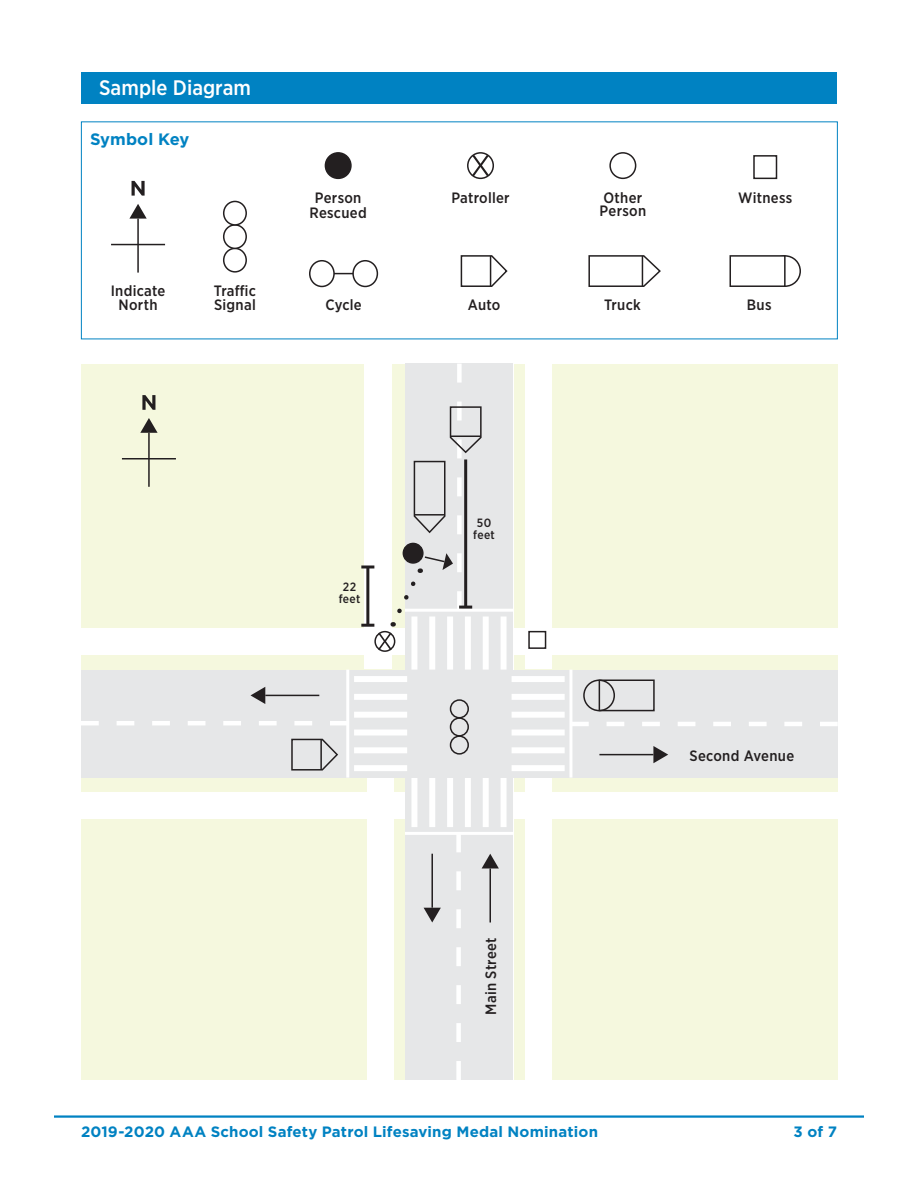
<style>
.page{position:relative;width:918px;height:1188px;background:#fff}
.page>*{position:absolute;margin:0;border:0;box-sizing:border-box;transform-origin:0 0}
.t1{font:500 21px "Gotham Narrow";color:#fff}
.t2{font:700 16.5px "Gotham";color:#0082c2}
.t3{font:500 15px/13.5px "Gotham Narrow";letter-spacing:.02em;color:#231f20;text-align:center}
.t4{font:700 15px "Gotham";letter-spacing:.01em;color:#0082c2}
.t5{font:500 12px/12px "Gotham Narrow";letter-spacing:.025em;color:#231f20;text-align:center}
</style>
<div class="page">
<hr style="left:54px;top:1115px;width:810px;height:3px;background:#0082c2">
<div style="left:81px;top:364px;width:324px;height:306px;background:#f5f8de"></div>
<div style="left:514px;top:364px;width:324px;height:306px;background:#f5f8de"></div>
<div style="left:81px;top:774px;width:324px;height:306px;background:#f5f8de"></div>
<div style="left:514px;top:774px;width:324px;height:306px;background:#f5f8de"></div>
<div style="left:405px;top:364px;width:108px;height:716px;background:#e6e7e8"></div>
<hr style="left:405px;top:609px;width:108px;height:3px;background:#fff">
<div style="left:411px;top:616px;width:6px;height:54px;background:#fff"></div>
<div style="left:429px;top:616px;width:6px;height:54px;background:#fff"></div>
<div style="left:447px;top:616px;width:6px;height:54px;background:#fff"></div>
<div style="left:465px;top:616px;width:6px;height:54px;background:#fff"></div>
<div style="left:483px;top:616px;width:6px;height:54px;background:#fff"></div>
<div style="left:501px;top:616px;width:6px;height:54px;background:#fff"></div>
<svg style="left:456px;top:835px;width:5px;height:245px"></svg>
<hr style="left:405px;top:832px;width:108px;height:3px;background:#fff">
<div style="left:501px;top:774px;width:6px;height:53px;background:#fff"></div>
<div style="left:483px;top:774px;width:6px;height:53px;background:#fff"></div>
<div style="left:465px;top:774px;width:6px;height:53px;background:#fff"></div>
<div style="left:447px;top:774px;width:6px;height:53px;background:#fff"></div>
<div style="left:429px;top:774px;width:6px;height:53px;background:#fff"></div>
<div style="left:411px;top:774px;width:6px;height:53px;background:#fff"></div>
<div style="left:81px;top:670px;width:757px;height:108px;background:#e6e7e8"></div>
<svg style="left:572px;top:722px;width:266px;height:4px"></svg>
<hr style="left:569px;top:670px;width:3px;height:108px;background:#fff">
<div style="left:512px;top:676px;width:53px;height:6px;background:#fff"></div>
<div style="left:512px;top:694px;width:53px;height:6px;background:#fff"></div>
<div style="left:512px;top:712px;width:53px;height:6px;background:#fff"></div>
<div style="left:512px;top:730px;width:53px;height:6px;background:#fff"></div>
<div style="left:512px;top:747px;width:53px;height:6px;background:#fff"></div>
<div style="left:512px;top:765px;width:53px;height:6px;background:#fff"></div>
<svg style="left:81px;top:721px;width:265px;height:4px"></svg>
<hr style="left:346px;top:670px;width:3px;height:108px;background:#fff">
<div style="left:354px;top:765px;width:53px;height:6px;background:#fff"></div>
<div style="left:354px;top:747px;width:53px;height:6px;background:#fff"></div>
<div style="left:354px;top:730px;width:53px;height:6px;background:#fff"></div>
<div style="left:354px;top:712px;width:53px;height:6px;background:#fff"></div>
<div style="left:354px;top:694px;width:53px;height:6px;background:#fff"></div>
<div style="left:354px;top:676px;width:53px;height:6px;background:#fff"></div>
<div style="left:81px;top:72px;width:756px;height:32px;background:#0082c2"></div>
<hr style="left:111px;top:244px;width:54px;height:1px;background:#231f20">
<hr style="left:137px;top:219px;width:2px;height:54px;background:#231f20">
<svg style="left:129px;top:204px;width:18px;height:15px"></svg>
<svg style="left:132px;top:181px;width:13px;height:15px"></svg>
<div style="left:223px;top:248px;width:24px;height:25px;border:2px solid #231f20;border-radius:50%"></div>
<div style="left:223px;top:224px;width:24px;height:25px;border:2px solid #231f20;border-radius:50%"></div>
<div style="left:223px;top:201px;width:24px;height:25px;border:2px solid #231f20;border-radius:50%"></div>
<div style="left:309px;top:260px;width:26px;height:27px;border:2px solid #231f20;border-radius:50%"></div>
<div style="left:352px;top:260px;width:26px;height:27px;border:2px solid #231f20;border-radius:50%"></div>
<svg style="left:334px;top:273px;width:19px;height:1px"></svg>
<svg style="left:460px;top:255px;width:48px;height:32px"></svg>
<hr style="left:490px;top:256px;width:1px;height:30px;background:#231f20">
<svg style="left:588px;top:255px;width:73px;height:32px"></svg>
<hr style="left:642px;top:256px;width:1px;height:30px;background:#231f20">
<div style="left:769px;top:255px;width:32px;height:32px;border:2px solid #231f20;border-radius:50%"></div>
<div style="left:730px;top:256px;width:55px;height:30px;background:#fff"></div>
<div style="left:730px;top:255px;width:56px;height:32px;border:2px solid #231f20"></div>
<div style="left:325px;top:153px;width:26px;height:25px;background:#231f20;border-radius:50%"></div>
<div style="left:325px;top:152px;width:27px;height:27px;border:2px solid #231f20;border-radius:50%"></div>
<div style="left:467px;top:152px;width:27px;height:27px;border:2px solid #231f20;border-radius:50%"></div>
<svg style="left:472px;top:155px;width:18px;height:21px"></svg>
<div style="left:609px;top:152px;width:27px;height:27px;border:2px solid #231f20;border-radius:50%"></div>
<div style="left:753px;top:155px;width:24px;height:24px;border:2px solid #231f20"></div>
<div style="left:450px;top:735px;width:19px;height:20px;border:2px solid #231f20;border-radius:50%"></div>
<div style="left:450px;top:717px;width:19px;height:20px;border:2px solid #231f20;border-radius:50%"></div>
<div style="left:450px;top:699px;width:19px;height:19px;border:2px solid #231f20;border-radius:50%"></div>
<div style="left:583px;top:680px;width:32px;height:31px;border:2px solid #231f20;border-radius:50%"></div>
<div style="left:599px;top:680px;width:56px;height:31px;border:2px solid #231f20"></div>
<hr style="left:122px;top:458px;width:54px;height:2px;background:#231f20">
<hr style="left:148px;top:433px;width:2px;height:54px;background:#231f20">
<svg style="left:140px;top:418px;width:18px;height:15px"></svg>
<svg style="left:142px;top:395px;width:13px;height:15px"></svg>
<svg style="left:291px;top:738px;width:47px;height:33px"></svg>
<hr style="left:320px;top:739px;width:2px;height:31px;background:#231f20">
<div style="left:525px;top:364px;width:27px;height:305px;background:#fff"></div>
<div style="left:365px;top:364px;width:27px;height:305px;background:#fff"></div>
<div style="left:525px;top:778px;width:27px;height:306px;background:#fff"></div>
<div style="left:367px;top:778px;width:27px;height:306px;background:#fff"></div>
<div style="left:514px;top:628px;width:324px;height:27px;background:#fff"></div>
<div style="left:81px;top:628px;width:324px;height:27px;background:#fff"></div>
<div style="left:81px;top:792px;width:324px;height:27px;background:#fff"></div>
<div style="left:514px;top:792px;width:324px;height:27px;background:#fff"></div>
<div style="left:528px;top:631px;width:18px;height:18px;border:2px solid #231f20"></div>
<div style="left:374px;top:631px;width:21px;height:21px;border:2px solid #231f20;border-radius:50%"></div>
<svg style="left:378px;top:633px;width:14px;height:16px"></svg>
<hr style="left:599px;top:754px;width:54px;height:1px;background:#231f20">
<svg style="left:653px;top:746px;width:15px;height:17px"></svg>
<hr style="left:265px;top:695px;width:54px;height:1px;background:#231f20">
<svg style="left:251px;top:687px;width:14px;height:17px"></svg>
<hr style="left:431px;top:854px;width:2px;height:54px;background:#231f20">
<svg style="left:424px;top:908px;width:17px;height:14px"></svg>
<hr style="left:489px;top:868px;width:2px;height:54px;background:#231f20">
<svg style="left:482px;top:854px;width:17px;height:14px"></svg>
<hr style="left:366px;top:567px;width:3px;height:58px;background:#231f20">
<svg style="left:361px;top:624px;width:13px;height:3px"></svg>
<svg style="left:361px;top:565px;width:13px;height:3px"></svg>
<svg style="left:393px;top:364px;width:89px;height:263px"></svg>
<h1 class="t1" style="left:99px;top:74px;width:154px">Sample Diagram</h1>
<p class="t2" style="left:90px;top:130px;width:101px">Symbol Key</p>
<p class="t3" style="left:111px;top:284px;width:56px">Indicate<br>North</p>
<p class="t3" style="left:214px;top:284px;width:44px;text-align:left">Traffic<br>Signal</p>
<p class="t3" style="left:310px;top:190px;width:59px;line-height:15px">Person<br>Rescued</p>
<p class="t3" style="left:451px;top:190px;width:60px">Patroller</p>
<p class="t3" style="left:600px;top:190px;width:48px;text-align:left">Other<br>Person</p>
<p class="t3" style="left:738px;top:190px;width:56px">Witness</p>
<p class="t3" style="left:325px;top:298px;width:38px">Cycle</p>
<p class="t3" style="left:468px;top:298px;width:34px">Auto</p>
<p class="t3" style="left:604px;top:298px;width:38px">Truck</p>
<p class="t3" style="left:747px;top:298px;width:26px">Bus</p>
<p class="t5" style="left:339px;top:581px;width:23px">22 feet</p>
<p class="t5" style="left:473px;top:517px;width:23px">50 feet</p>
<p class="t3" style="left:484px;top:1015px;width:79px;rotate:-90deg">Main Street</p>
<p class="t3" style="left:690px;top:748px;width:106px">Second Avenue</p>
<p class="t4" style="left:81px;top:1123px;width:519px">2019-2020 AAA School Safety Patrol Lifesaving Medal Nomination</p>
<p class="t4" style="left:794px;top:1123px;width:45px">3 of 7</p>
</div>
